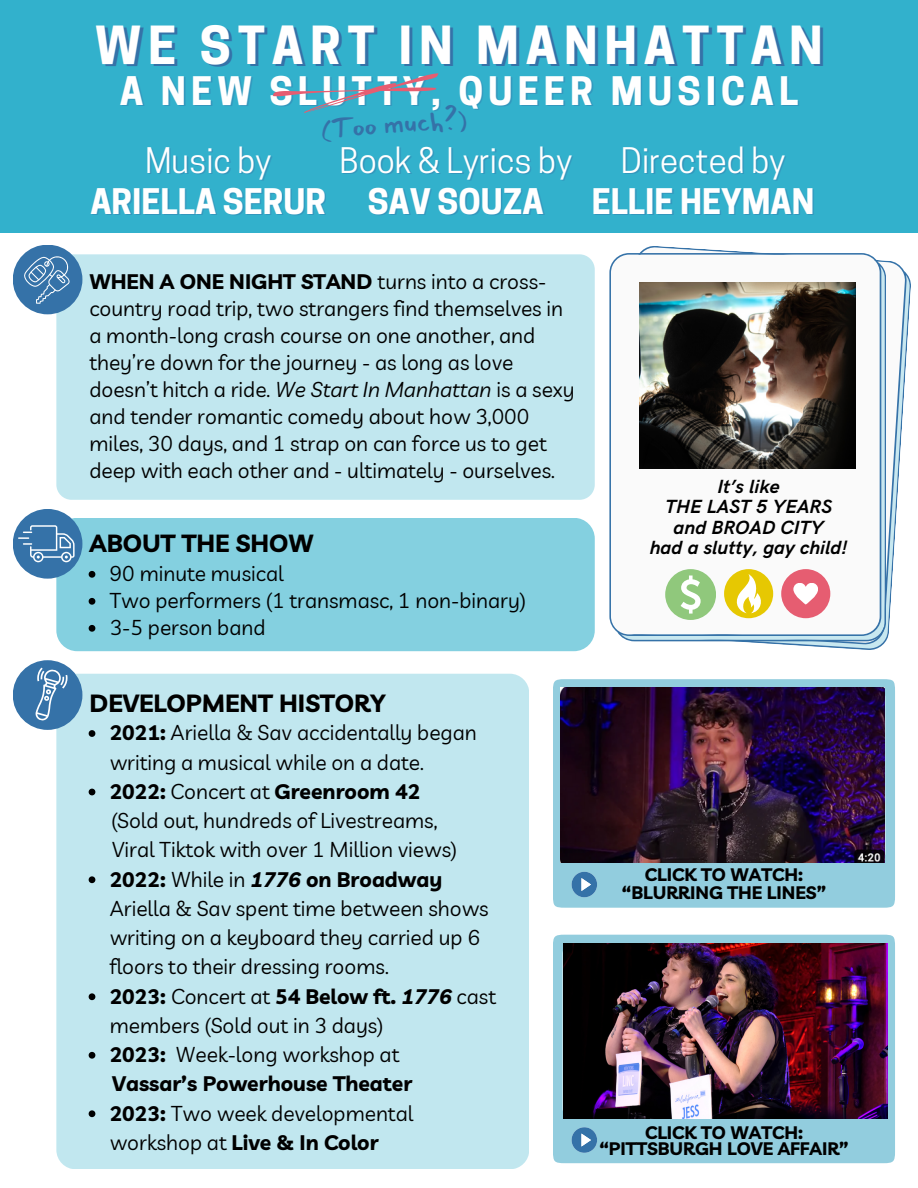
<style>
.page{position:relative;width:918px;height:1188px;background:#fff}
.page>*{position:absolute;margin:0;border:0;box-sizing:border-box;transform-origin:0 0}
.t1{font:700 49.35px "Cooper Hewitt";letter-spacing:.135em;color:#fff}
.t2{font:700 36.9px "Cooper Hewitt";letter-spacing:.135em;color:#fff}
.t3{font:700 33.15px "Cooper Hewitt";color:#fff}
.t4{font:33.15px "Cooper Hewitt";color:#fff}
.t5{font:28.5px "Mansalva";color:#3572a8}
.t6{font:700 24.75px "Livvic";color:#000}
.t7{font:21px/27px "Livvic";color:#000}
.t8{font:700 21px/29.2px "Livvic";color:#000}
.t9{font:italic 700 19.2px "HK Grotesk";color:#000}
.t10{font:700 18px "Livvic";color:#000}
.s1{font-weight:700}
.s2{font-style:italic}
.s3{font-weight:400}
.s4{font-weight:700;font-style:italic}
</style>
<div class="page">
<div style="left:0;top:0;width:918px;height:233px;background:#32b1cc"></div>
<svg style="left:272px;top:73px;width:167px;height:40px"></svg>
<svg style="left:631px;top:246px;width:280px;height:404px"></svg>
<svg style="left:609px;top:253px;width:277px;height:388px"></svg>
<img style="left:640px;top:283px;width:216px;height:185px">
<div style="left:781px;top:569px;width:49px;height:49px;background:#e65d71;border-radius:50%"></div>
<svg style="left:793px;top:583px;width:25px;height:22px"></svg>
<div style="left:724px;top:569px;width:49px;height:49px;background:#e6c802;border-radius:50%"></div>
<svg style="left:733px;top:574px;width:31px;height:39px"></svg>
<div style="left:56px;top:518px;width:539px;height:133px;background:#84d0e0;border-radius:21px"></div>
<div style="left:56px;top:674px;width:473px;height:495px;background:#c1e7ef;border-radius:19px"></div>
<div style="left:665px;top:569px;width:51px;height:51px;background:#90c87c;border-radius:50%"></div>
<svg style="left:681px;top:576px;width:20px;height:38px"></svg>
<div style="left:56px;top:254px;width:539px;height:246px;background:#c1e7ef;border-radius:15px"></div>
<div style="left:13px;top:509px;width:69px;height:70px;background:#3572a8;border-radius:50%"></div>
<svg style="left:18px;top:525px;width:56px;height:37px"></svg>
<div style="left:13px;top:660px;width:69px;height:70px;background:#3572a8;border-radius:50%"></div>
<svg style="left:35px;top:667px;width:34px;height:54px"></svg>
<div style="left:553px;top:935px;width:342px;height:228px;background:#92cdde"></div>
<svg style="left:572px;top:1127px;width:25px;height:26px"></svg>
<img style="left:563px;top:943px;width:324px;height:176px">
<div style="left:602px;top:1122px;width:275px;height:23px;background:#92cdde"></div>
<svg style="left:553px;top:679px;width:342px;height:229px;background:#8ec5d6"></svg>
<svg style="left:572px;top:872px;width:25px;height:25px"></svg>
<img style="left:561px;top:688px;width:324px;height:174px">
<div style="left:608px;top:876px;width:269px;height:22px;background:#92cdde"></div>
<svg style="left:89px;top:571px;width:6px;height:7px"></svg>
<svg style="left:89px;top:598px;width:6px;height:7px"></svg>
<svg style="left:89px;top:625px;width:6px;height:7px"></svg>
<svg style="left:89px;top:730px;width:6px;height:7px"></svg>
<svg style="left:89px;top:789px;width:6px;height:6px"></svg>
<svg style="left:89px;top:876px;width:6px;height:7px"></svg>
<svg style="left:89px;top:993px;width:6px;height:7px"></svg>
<svg style="left:89px;top:1052px;width:6px;height:7px"></svg>
<svg style="left:89px;top:1110px;width:6px;height:7px"></svg>
<div style="left:13px;top:245px;width:69px;height:69px;background:#3572a8;border-radius:50%"></div>
<svg style="left:24px;top:256px;width:45px;height:48px"></svg>
<p class="t1" style="left:95px;top:27px;width:729px">WE START IN MANHATTAN</p>
<h1 class="t2" style="left:120px;top:77px;width:680px">A NEW SLUTTY, QUEER MUSICAL</h1>
<p class="t5" style="left:319px;top:114px;width:149px;rotate:-4deg">(Too much?)</p>
<h6 class="t4" style="left:145px;top:148px;width:128px">Music by</h6>
<p class="t3" style="left:90px;top:189px;width:237px">ARIELLA SERUR</p>
<p class="t4" style="left:339px;top:148px;width:234px">Book &amp; Lyrics by</p>
<p class="t3" style="left:368px;top:189px;width:178px">SAV SOUZA</p>
<p class="t4" style="left:621px;top:148px;width:166px">Directed by</p>
<p class="t3" style="left:592px;top:189px;width:224px">ELLIE HEYMAN</p>
<p class="t7" style="left:89px;top:268px;width:487px"><span class="s1">WHEN A ONE NIGHT STAND</span> turns into a cross&shy;country road trip, two strangers find themselves in a month-long crash course on one another, and they’re down for the journey - as long as love doesn’t hitch a ride. <span class="s2">We Start In Manhattan</span> is a sexy and tender romantic comedy about how 3,000 miles, 30 days, and 1 strap on can force us to get deep with each other and - ultimately - ourselves.</p>
<p class="t6" style="left:90px;top:527px;width:225px">ABOUT THE SHOW</p>
<p class="t7" style="left:110px;top:560px;width:176px">90 minute musical</p>
<p class="t7" style="left:110px;top:587px;width:418px">Two performers (1 transmasc, 1 non-binary)</p>
<p class="t7" style="left:110px;top:614px;width:157px">3-5 person band</p>
<p class="t6" style="left:90px;top:687px;width:298px">DEVELOPMENT HISTORY</p>
<p class="t7" style="left:110px;top:718px;width:369px;line-height:29.2px"><span class="s1">2021:</span> Ariella &amp; Sav accidentally began writing a musical while on a date.</p>
<p class="t8" style="left:110px;top:776px;width:312px">2022: <span class="s3">Concert at</span> Greenroom 42</p>
<p class="t7" style="left:111px;top:807px;width:328px">(Sold out, hundreds of Livestreams,</p>
<p class="t7" style="left:112px;top:836px;width:347px">Viral Tiktok with over 1 Million views)</p>
<p class="t7" style="left:110px;top:864px;width:381px;line-height:29.2px"><span class="s1">2022:</span> While in <span class="s4">1776</span> <span class="s1">on Broadway </span>Ariella &amp; Sav spent time between shows writing on a keyboard they carried up 6 floors to their dressing rooms.</p>
<p class="t7" style="left:110px;top:981px;width:388px;line-height:29.2px"><span class="s1">2023:</span> Concert at <span class="s1">54 Below ft.</span> <span class="s4">1776</span> cast members (Sold out in 3 days)</p>
<p class="t7" style="left:110px;top:1041px;width:291px"><span class="s1">2023:</span> Week-long workshop at</p>
<p class="t8" style="left:110px;top:1069px;width:305px">Vassar’s Powerhouse Theater<br>2023: <span class="s3">Two week developmental</span></p>
<p class="t8" style="left:110px;top:1127px;width:271px"><span class="s3">workshop at</span> Live &amp; In Color</p>
<p class="t9" style="left:717px;top:476px;width:64px">It’s like</p>
<p class="t9" style="left:665px;top:496px;width:168px">THE LAST 5 YEARS</p>
<p class="t9" style="left:674px;top:516px;width:151px">and BROAD CITY</p>
<h6 class="t9" style="left:650px;top:537px;width:199px">had a slutty, gay child!</h6>
<p class="t10" style="left:645px;top:863px;width:160px">CLICK TO WATCH:</p>
<p class="t10" style="left:622px;top:881px;width:206px">“BLURRING THE LINES”</p>
<h4 class="t10" style="left:645px;top:1121px;width:160px">CLICK TO WATCH:</h4>
<h4 class="t10" style="left:599px;top:1137px;width:251px">“PITTSBURGH LOVE AFFAIR”</h4>
</div>
